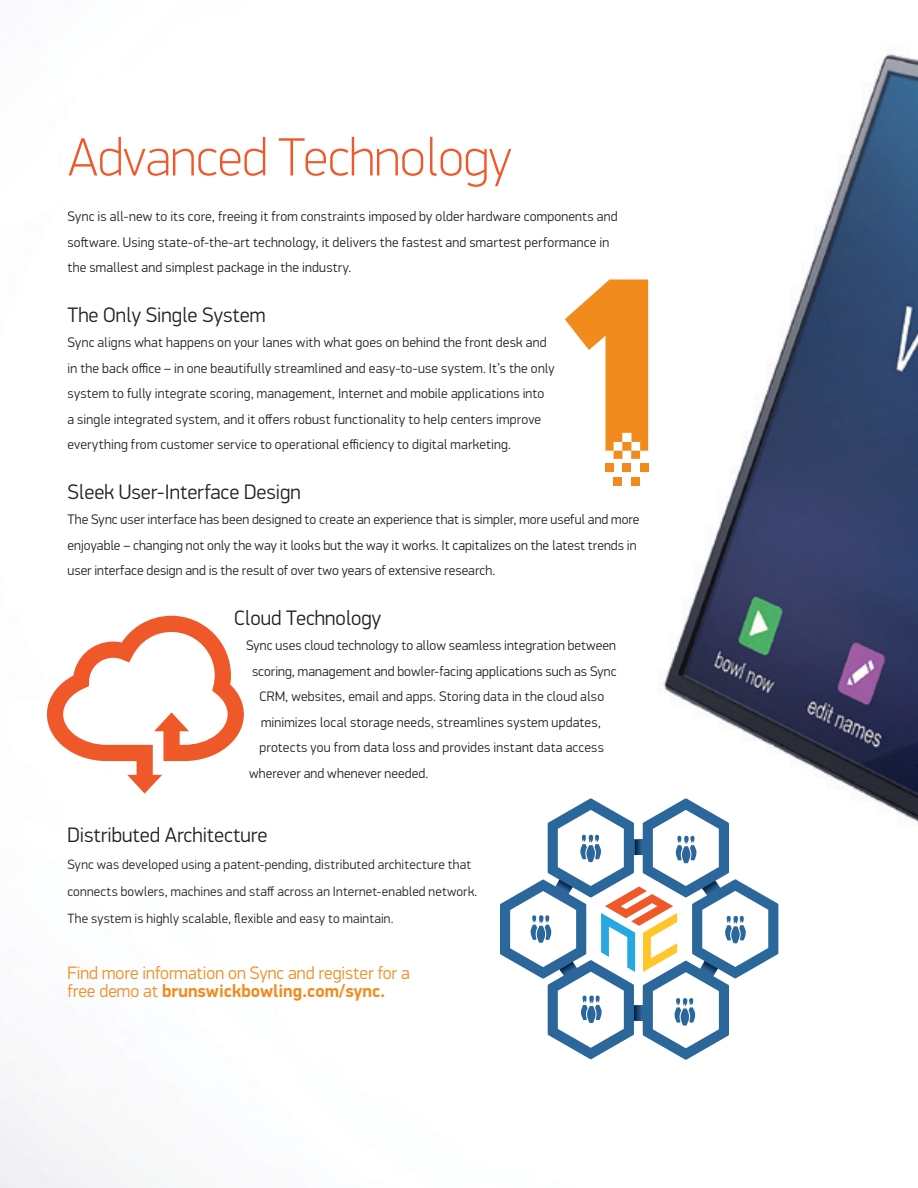
<style>
.page{position:relative;width:918px;height:1188px;background:#fff}
.page>*{position:absolute;margin:0;border:0;box-sizing:border-box;transform-origin:0 0}
.Body_text{font:100 54px "PF Din Display Pro";letter-spacing:-.01em;color:#f05829}
.Body_text-2{font:300 21px "PF Din Display Pro";color:#231f20}
.Subheading{font:300 21px "PF Din Display Pro";color:#231f20}
.Body_text-3{font:300 18px/18px "PF Din Display Pro";color:#f28b1d}
.Body_text-4{font:300 13.8px/25.5px "PF Din Display Pro";letter-spacing:.01em;color:#231f20}
.Subheading-2{font:300 13.5px/27px "PF Din Display Pro";letter-spacing:.015em;color:#231f20}
.s1{font-weight:700}
</style>
<div class="page">
<img style="left:0;top:53px;width:918px;height:1135px">
<svg style="left:565px;top:279px;width:83px;height:180px"></svg>
<div style="left:613px;top:477px;width:9px;height:9px;background:#f28b1d"></div>
<div style="left:631px;top:477px;width:9px;height:9px;background:#f28b1d"></div>
<div style="left:605px;top:463px;width:9px;height:9px;background:#f28b1d"></div>
<div style="left:622px;top:463px;width:9px;height:9px;background:#f28b1d"></div>
<div style="left:640px;top:463px;width:9px;height:9px;background:#f28b1d"></div>
<svg style="left:500px;top:798px;width:278px;height:262px"></svg>
<svg style="left:47px;top:616px;width:197px;height:178px"></svg>
<p class="Body_text" style="left:68px;top:126px;width:446px">Advanced Technology</p>
<p class="Body_text-4" style="left:68px;top:204px;width:552px">Sync is all-new to its core, freeing it from constraints imposed by older hardware components and software. Using state-of-the-art technology, it delivers the fastest and smartest performance in the smallest and simplest package in the industry.</p>
<p class="Body_text-2" style="left:68px;top:303px;width:200px">The Only Single System</p>
<p class="Body_text-4" style="left:68px;top:330px;width:489px">Sync aligns what happens on your lanes with what goes on behind the front desk and in the back office – in one beautifully streamlined and easy-to-use system. It’s the only system to fully integrate scoring, management, Internet and mobile applications into<br>a single integrated system, and it offers robust functionality to help centers improve everything from customer service to operational efficiency to digital marketing.</p>
<p class="Body_text-2" style="left:68px;top:480px;width:235px">Sleek User-Interface Design</p>
<p class="Body_text-4" style="left:68px;top:507px;width:574px">The Sync user interface has been designed to create an experience that is simpler, more useful and more enjoyable – changing not only the way it looks but the way it works. It capitalizes on the latest trends in user interface design and is the result of over two years of extensive research.</p>
<p class="Body_text-2" style="left:234px;top:606px;width:149px">Cloud Technology</p>
<p class="Body_text-4" style="left:246px;top:633px;width:371px">Sync uses cloud technology to allow seamless integration between</p>
<p class="Body_text-4" style="left:252px;top:658px;width:366px">scoring, management and bowler-facing applications such as Sync</p>
<p class="Body_text-4" style="left:260px;top:684px;width:346px">CRM, websites, email and apps. Storing data in the cloud also</p>
<p class="Body_text-4" style="left:261px;top:709px;width:341px">minimizes local storage needs, streamlines system updates,</p>
<p class="Body_text-4" style="left:260px;top:735px;width:346px">protects you from data loss and provides instant data access</p>
<p class="Body_text-4" style="left:249px;top:760px;width:181px">wherever and whenever needed.</p>
<p class="Subheading" style="left:68px;top:822px;width:201px">Distributed Architecture</p>
<p class="Subheading-2" style="left:68px;top:851px;width:411px">Sync was developed using a patent-pending, distributed architecture that connects bowlers, machines and staff across an Internet-enabled network.<br>The system is highly scalable, flexible and easy to maintain.</p>
<p class="Body_text-3" style="left:68px;top:964px;width:344px">Find more information on Sync and register for a free demo at <span class="s1">brunswickbowling.com/sync.</span></p>
</div>
